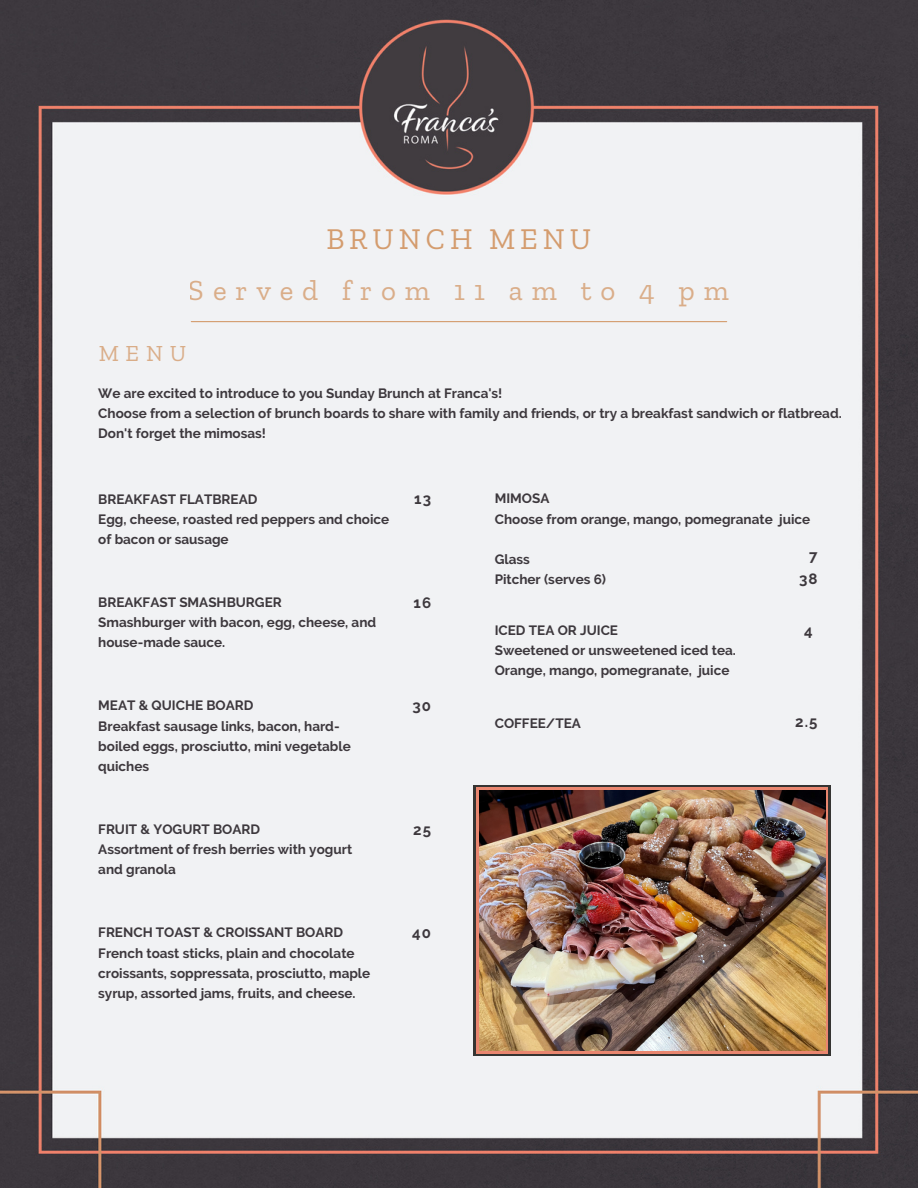
<style>
.page{position:relative;width:918px;height:1188px;background:#fff}
.page>*{position:absolute;margin:0;border:0;box-sizing:border-box;transform-origin:0 0}
.t1{font:30px "Zilla Slab";letter-spacing:.16em;color:#d49c6e}
.t2{font:29.1px "Zilla Slab";letter-spacing:.3em;color:#d49c6e}
.t3{font:23.1px "Zilla Slab";color:#d49c6e}
.t4{font:700 15px "Raleway";letter-spacing:.08em;color:#3d383d}
.t5{font:700 13.5px/20.2px "Raleway";color:#3d383d}
</style>
<div class="page">
<img style="left:0;top:0;width:918px;height:1188px">
<hr style="left:191px;top:321px;width:536px;height:1px;background:#d49c6e">
<img style="left:474px;top:785px;width:356px;height:270px">
<img style="left:476px;top:788px;width:351px;height:265px">
<img style="left:479px;top:791px;width:347px;height:260px">
<p class="t1" style="left:326px;top:220px;width:266px">BRUNCH MENU</p>
<h2 class="t2" style="left:189px;top:273px;width:541px">Served from 11 am to 4 pm</h2>
<h3 class="t3" style="left:98px;top:339px;width:90px">MENU</h3>
<p class="t5" style="left:98px;top:383px;width:406px">We are excited to introduce to you Sunday Brunch at Franca's!</p>
<p class="t5" style="left:98px;top:403px;width:745px">Choose from a selection of brunch boards to share with family and friends, or try a breakfast sandwich or flatbread.</p>
<p class="t5" style="left:98px;top:423px;width:169px">Don't forget the mimosas!</p>
<p class="t5" style="left:98px;top:489px;width:161px">BREAKFAST FLATBREAD</p>
<p class="t5" style="left:98px;top:509px;width:293px">Egg, cheese, roasted red peppers and choice of bacon or sausage</p>
<p class="t4" style="left:414px;top:490px;width:18px">13</p>
<p class="t5" style="left:98px;top:592px;width:185px">BREAKFAST SMASHBURGER</p>
<p class="t4" style="left:414px;top:594px;width:19px">16</p>
<p class="t5" style="left:98px;top:612px;width:279px">Smashburger with bacon, egg, cheese, and house-made sauce.</p>
<p class="t5" style="left:98px;top:695px;width:157px">MEAT &amp; QUICHE BOARD</p>
<p class="t4" style="left:412px;top:697px;width:20px">30</p>
<p class="t5" style="left:98px;top:716px;width:254px">Breakfast sausage links, bacon, hard&shy;boiled eggs, prosciutto, mini vegetable quiches</p>
<p class="t5" style="left:98px;top:819px;width:163px">FRUIT &amp; YOGURT BOARD</p>
<p class="t4" style="left:413px;top:821px;width:19px">25</p>
<p class="t5" style="left:98px;top:839px;width:255px">Assortment of fresh berries with yogurt and granola</p>
<p class="t5" style="left:98px;top:922px;width:246px">FRENCH TOAST &amp; CROISSANT BOARD</p>
<p class="t4" style="left:412px;top:924px;width:20px">40</p>
<p class="t5" style="left:98px;top:943px;width:274px">French toast sticks, plain and chocolate croissants, soppressata, prosciutto, maple syrup, assorted jams, fruits, and cheese.</p>
<p class="t5" style="left:495px;top:489px;width:56px">MIMOSA</p>
<p class="t5" style="left:495px;top:509px;width:317px">Choose from orange, mango, pomegranate juice</p>
<p class="t5" style="left:495px;top:549px;width:37px">Glass</p>
<p class="t5" style="left:495px;top:570px;width:113px">Pitcher (serves 6)</p>
<p class="t5" style="left:495px;top:620px;width:125px">ICED TEA OR JUICE</p>
<p class="t5" style="left:495px;top:640px;width:243px">Sweetened or unsweetened iced tea.</p>
<p class="t5" style="left:495px;top:661px;width:236px">Orange, mango, pomegranate, juice</p>
<p class="t4" style="left:809px;top:547px;width:10px">7</p>
<p class="t4" style="left:799px;top:570px;width:20px">38</p>
<p class="t4" style="left:804px;top:622px;width:10px">4</p>
<p class="t5" style="left:495px;top:713px;width:88px">COFFEE/TEA</p>
<p class="t4" style="left:795px;top:713px;width:24px">2.5</p>
</div>
